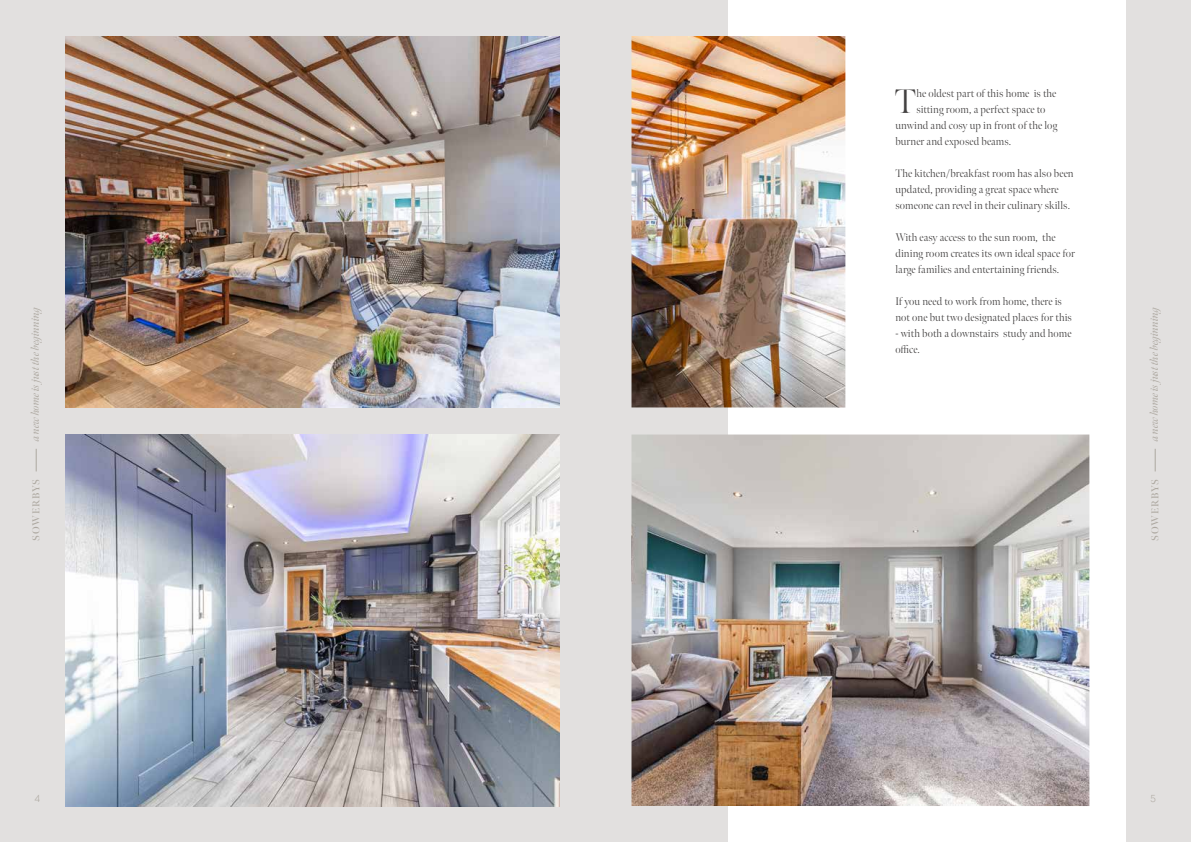
<style>
.page{position:relative;width:1191px;height:842px;background:#fff}
.page>*{position:absolute;margin:0;border:0;box-sizing:border-box;transform-origin:0 0}
.t1{font:300 34px "Meno Banner";color:#434141}
.t2{font:300 11px/16px "Meno Banner";letter-spacing:.01em;color:#434141}
.t3{font:italic 11px "Meno Banner";letter-spacing:-.01em;color:#ada8a0}
.t4{font:600 10px "Meno Banner";letter-spacing:.08em;color:#ada8a0}
.t5{font:300 10px "Quasimoda";color:#ada8a0}
</style>
<div class="page">
<div style="left:0;top:0;width:595px;height:842px;background:#e2e0df"></div>
<div style="left:595px;top:0;width:596px;height:842px;background:#e2e0df"></div>
<svg style="left:36px;top:449px;width:1px;height:22px"></svg>
<svg style="left:1155px;top:449px;width:1px;height:22px"></svg>
<div style="left:728px;top:0;width:397px;height:842px;background:#fff"></div>
<img style="left:631px;top:36px;width:214px;height:371px">
<img style="left:631px;top:434px;width:458px;height:372px">
<img style="left:66px;top:36px;width:493px;height:371px">
<img style="left:66px;top:434px;width:493px;height:372px">
<h1 class="t1" style="left:894px;top:81px;width:23px">T</h1>
<p class="t2" style="left:916px;top:86px;width:142px">he oldest part of this home is the</p>
<p class="t2" style="left:916px;top:102px;width:131px">sitting room, a perfect space to</p>
<p class="t2" style="left:895px;top:118px;width:163px">unwind and cosy up in front of the log</p>
<p class="t2" style="left:895px;top:134px;width:117px">burner and exposed beams.</p>
<p class="t2" style="left:895px;top:166px;width:180px">The kitchen/breakfast room has also been updated, providing a great space where someone can revel in their culinary skills.</p>
<p class="t2" style="left:895px;top:230px;width:181px">With easy access to the sun room, the dining room creates its own ideal space for large families and entertaining friends.</p>
<p class="t2" style="left:895px;top:294px;width:178px">If you need to work from home, there is not one but two designated places for this</p>
<p class="t2" style="left:895px;top:326px;width:178px">- with both a downstairs study and home office.</p>
<p class="t3" style="left:29px;top:441px;width:138px;rotate:-90deg">a new home is just the beginning</p>
<p class="t3" style="left:1147px;top:441px;width:138px;rotate:-90deg">a new home is just the beginning</p>
<p class="t4" style="left:30px;top:541px;width:63px;rotate:-90deg">SOWERBYS</p>
<p class="t4" style="left:1149px;top:541px;width:63px;rotate:-90deg">SOWERBYS</p>
<p class="t5" style="left:35px;top:791px;width:7px">4</p>
<p class="t5" style="left:1150px;top:791px;width:7px">5</p>
</div>
